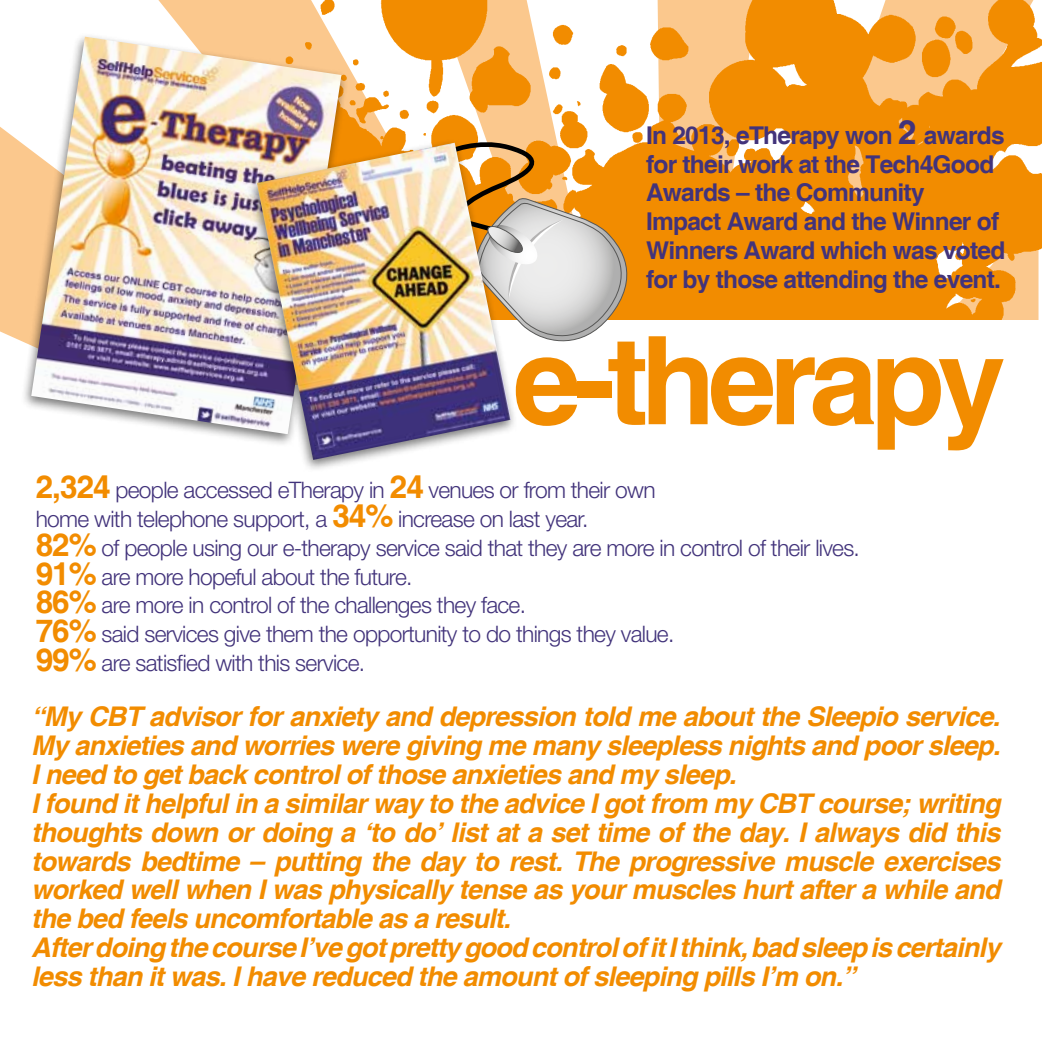
<style>
.page{position:relative;width:1042px;height:1042px;background:#fff}
.page>*{position:absolute;margin:0;border:0;box-sizing:border-box;transform-origin:0 0}
.t1{font:700 122.5px "Helvetica";letter-spacing:-.06em;color:#f28c00}
.t2{font:italic 700 27.12px/28.9px "Helvetica";letter-spacing:-.03em;color:#f28c00}
.t3{font:700 24.5px/28.9px "Helvetica";letter-spacing:-.03em;color:#42337b}
.t4{font:300 22.75px/28.9px "Helvetica Neue LT Std";letter-spacing:-.03em;color:#42337b}
.s1{font-size:33.25px}
.s2{font-family:"Helvetica";font-weight:700;font-size:31.5px;color:#f28c00}
</style>
<div class="page">
<img style="left:264px;top:0;width:778px;height:320px">
<div style="left:20px;top:32px;width:329px;height:415px;background:#000;opacity:.52"></div>
<img style="left:31px;top:37px;width:310px;height:397px">
<svg style="left:518px;top:139px;width:124px;height:203px;background:#e1bb87"></svg>
<div style="left:246px;top:138px;width:272px;height:335px;background:#000;opacity:.52"></div>
<img style="left:257px;top:143px;width:254px;height:317px">
<p class="t3" style="left:646px;top:122px;width:361px">In 2013, eTherapy won <span class="s1">2</span> awards for their work at the Tech4Good<br>Awards – the Community<br>Impact Award and the Winner of<br>Winners Award which was voted for by those attending the event.</p>
<h1 class="t1" style="left:513px;top:306px;width:494px">e-therapy</h1>
<p class="t4" style="left:36px;top:475px;width:826px"><span class="s2">2,324</span> people accessed eTherapy in <span class="s2">24</span> venues or from their own<br>home with telephone support, a <span class="s2">34%</span> increase on last year.<br><span class="s2">82%</span> of people using our e-therapy service said that they are more in control of their lives.<br><span class="s2">91%</span> are more hopeful about the future.<br><span class="s2">86%</span> are more in control of the challenges they face.<br><span class="s2">76%</span> said services give them the opportunity to do things they value.<br><span class="s2">99%</span> are satisfied with this service.</p>
<p class="t2" style="left:31px;top:703px;width:970px">“My CBT advisor for anxiety and depression told me about the Sleepio service.<br>My anxieties and worries were giving me many sleepless nights and poor sleep.<br>I need to get back control of those anxieties and my sleep.<br>I found it helpful in a similar way to the advice I got from my CBT course; writing thoughts down or doing a ‘to do’ list at a set time of the day. I always did this towards bedtime – putting the day to rest. The progressive muscle exercises worked well when I was physically tense as your muscles hurt after a while and the bed feels uncomfortable as a result.<br>After doing the course I’ve got pretty good control of it I think, bad sleep is certainly less than it was. I have reduced the amount of sleeping pills I’m on.”</p>
</div>
